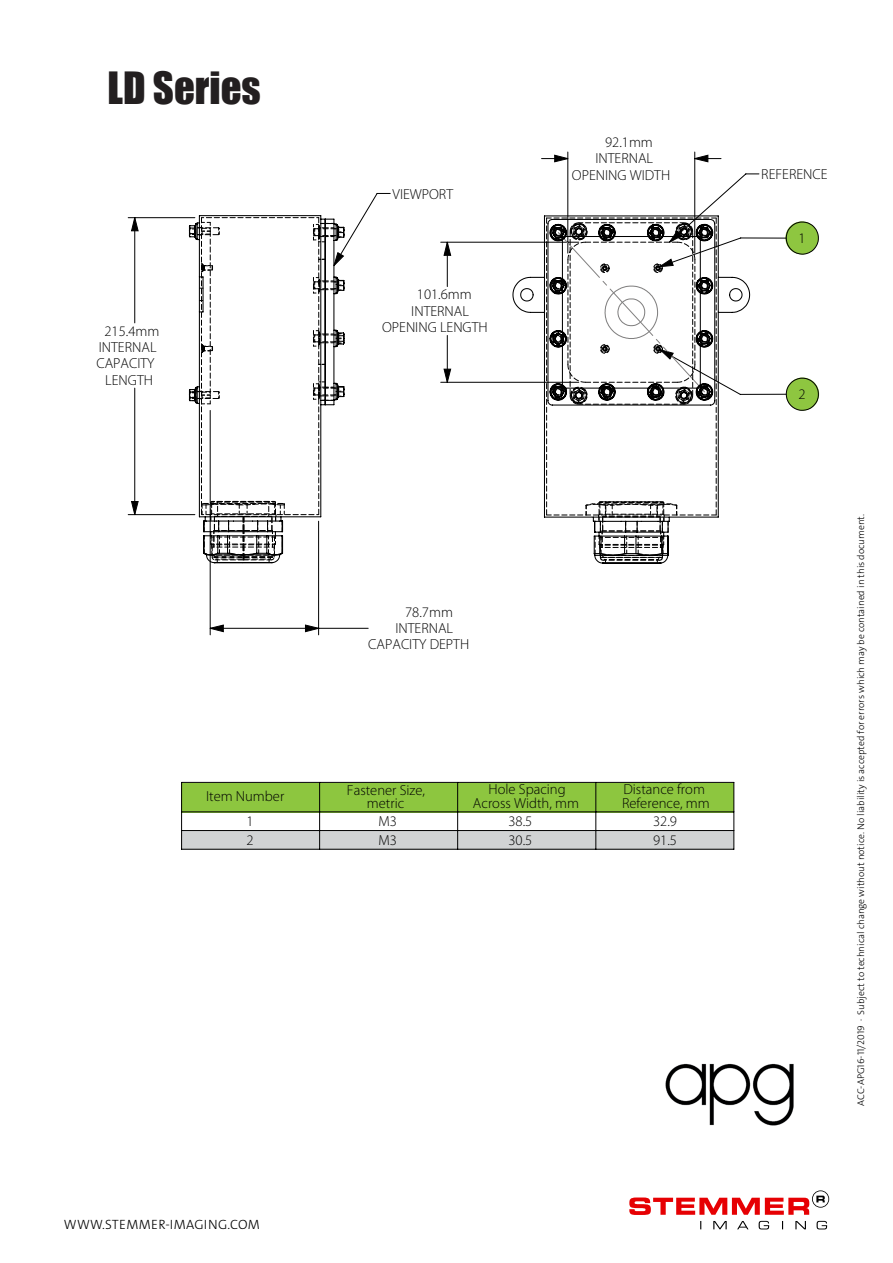
<style>
.page{position:relative;width:893px;height:1263px;background:#fff}
.page>*{position:absolute;margin:0;border:0;box-sizing:border-box;transform-origin:0 0}
.t1{font:40.8px "Impact";color:#231f20}
.t2{font:300 14.55px/16.4px "Myriad Pro";color:#000;text-align:center}
.t3{font:13.5px "The Sans LP3 Lig";letter-spacing:.025em;color:#000}
.t4{font:9.75px "The Sans LP3 Lig";color:#000}
</style>
<div class="page">
<div style="left:181px;top:783px;width:552px;height:30px;background:#8dc63f"></div>
<div style="left:182px;top:830px;width:552px;height:20px;background:#d1d3d4"></div>
<hr style="left:181px;top:782px;width:1px;height:67px;background:#000">
<hr style="left:182px;top:849px;width:552px;height:1px;background:#000">
<hr style="left:733px;top:782px;width:1px;height:67px;background:#000">
<hr style="left:182px;top:782px;width:552px;height:1px;background:#000">
<hr style="left:319px;top:782px;width:1px;height:67px;background:#000">
<hr style="left:457px;top:782px;width:1px;height:67px;background:#000">
<hr style="left:595px;top:782px;width:1px;height:67px;background:#000">
<hr style="left:182px;top:811px;width:552px;height:1px;background:#000">
<hr style="left:182px;top:830px;width:552px;height:1px;background:#000">
<hr style="left:210px;top:410px;width:1px;height:225px;background:#000">
<hr style="left:318px;top:521px;width:1px;height:114px;background:#000">
<hr style="left:128px;top:217px;width:67px;height:1px;background:#000">
<hr style="left:128px;top:514px;width:67px;height:1px;background:#000">
<hr style="left:567px;top:152px;width:1px;height:101px;background:#000">
<hr style="left:694px;top:152px;width:1px;height:101px;background:#000">
<svg style="left:708px;top:158px;width:13px;height:1px"></svg>
<svg style="left:132px;top:155px;width:576px;height:477px"></svg>
<svg style="left:189px;top:192px;width:202px;height:371px"></svg>
<svg style="left:512px;top:215px;width:196px;height:349px"></svg>
<svg style="left:546px;top:173px;width:273px;height:390px"></svg>
<svg style="left:629px;top:1190px;width:200px;height:39px"></svg>
<img style="left:665px;top:1064px;width:128px;height:61px">
<h1 class="t1" style="left:108px;top:56px;width:155px">LD Series</h1>
<p class="t2" style="left:96px;top:323px;width:65px">215.4mm<br>INTERNAL<br>CAPACITY<br>LENGTH</p>
<p class="t2" style="left:393px;top:186px;width:62px">VIEWPORT</p>
<p class="t2" style="left:417px;top:287px;width:56px">101.6mm</p>
<p class="t2" style="left:411px;top:303px;width:59px">INTERNAL</p>
<p class="t2" style="left:382px;top:319px;width:107px">OPENING LENGTH</p>
<p class="t2" style="left:605px;top:134px;width:49px">92.1mm</p>
<p class="t2" style="left:595px;top:151px;width:59px">INTERNAL</p>
<p class="t2" style="left:572px;top:167px;width:100px">OPENING WIDTH</p>
<p class="t2" style="left:405px;top:604px;width:49px">78.7mm</p>
<p class="t2" style="left:395px;top:620px;width:59px">INTERNAL</p>
<p class="t2" style="left:368px;top:637px;width:102px">CAPACITY DEPTH</p>
<p class="t2" style="left:206px;top:788px;width:80px">Item Number</p>
<p class="t2" style="left:347px;top:784px;width:80px;line-height:13.2px">Fastener Size, metric</p>
<p class="t2" style="left:473px;top:782px;width:108px;line-height:14.5px">Hole Spacing<br>Across Width, mm</p>
<p class="t2" style="left:622px;top:782px;width:89px;line-height:14.5px;text-align:left">Distance from<br>Reference, mm</p>
<p class="t2" style="left:247px;top:814px;width:9px">1</p>
<p class="t2" style="left:379px;top:814px;width:20px">M3</p>
<p class="t2" style="left:509px;top:814px;width:25px">38.5</p>
<p class="t2" style="left:653px;top:814px;width:25px">32.9</p>
<p class="t2" style="left:247px;top:832px;width:9px">2</p>
<p class="t2" style="left:379px;top:832px;width:20px">M3</p>
<p class="t2" style="left:509px;top:832px;width:25px">30.5</p>
<p class="t2" style="left:653px;top:832px;width:25px">91.5</p>
<p class="t3" style="left:64px;top:1215px;width:197px">WWW.STEMMER-IMAGING.COM</p>
<p class="t2" style="left:761px;top:166px;width:68px">REFERENCE</p>
<p class="t2" style="left:798px;top:230px;width:9px">1</p>
<p class="t2" style="left:798px;top:386px;width:9px">2</p>
<p class="t4" style="left:854px;top:1106px;width:593px;rotate:-90deg">ACC-APG16-11/2019 ∙ Subject to technical change without notice. No liability is accepted for errors which may be contained in this document.</p>
</div>
